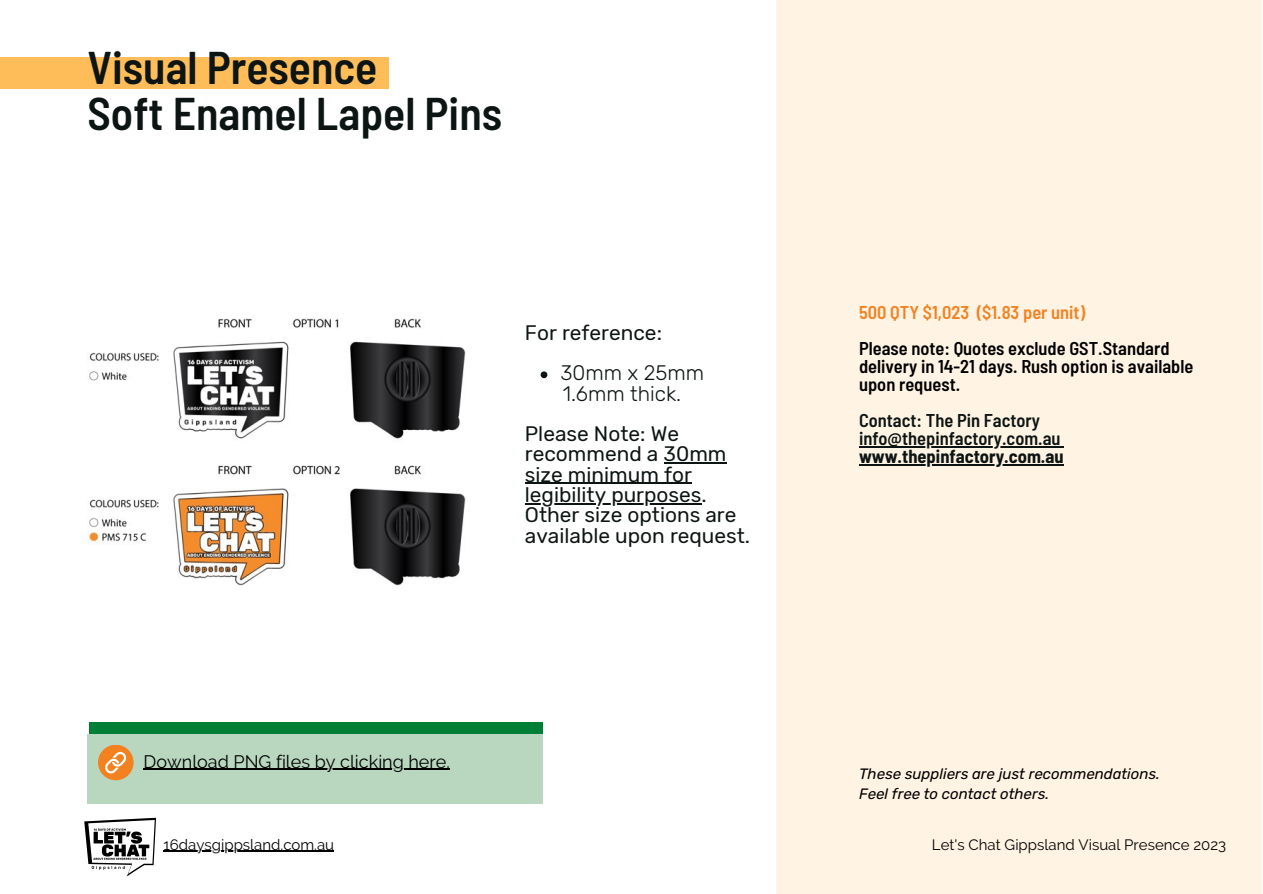
<style>
.page{position:relative;width:1263px;height:894px;background:#fff}
.page>*{position:absolute;margin:0;border:0;box-sizing:border-box;transform-origin:0 0}
.t1{font:600 semi-condensed 45.75px "Barlow";color:#0c1513}
.t2{font:20.85px/20.2px "Rubik";color:#0c1513}
.t3{font:300 20.85px "Rubik";color:#0c1513}
.t4{font:600 semi-condensed 18.45px/18px "Barlow";color:#000}
.t5{font:600 semi-condensed 18.45px "Barlow";color:#0c1513}
.t6{font:600 semi-condensed 18.45px "Barlow";color:#f48120}
.t7{font:700 semi-condensed 18.45px "Barlow";color:#0c1513}
.t8{font:18px "Raleway";color:#000}
.t9{font:italic 15px/20.2px "Rubik";color:#000}
.t10{font:15px "Raleway";color:#000}
</style>
<div class="page">
<div style="left:0;top:58px;width:389px;height:31px;background:#ffbd59"></div>
<div style="left:776px;top:0;width:486px;height:893px;background:#fff4e4"></div>
<img style="left:88px;top:318px;width:378px;height:268px">
<hr style="left:859px;top:446px;width:201px;height:1px;background:#0c1513">
<hr style="left:859px;top:464px;width:205px;height:1px;background:#0c1513">
<svg style="left:541px;top:371px;width:6px;height:7px"></svg>
<hr style="left:664px;top:462px;width:62px;height:1px;background:#0c1513">
<hr style="left:525px;top:482px;width:167px;height:2px;background:#0c1513">
<hr style="left:525px;top:503px;width:176px;height:1px;background:#0c1513">
<hr style="left:164px;top:850px;width:170px;height:1px;background:#000">
<img style="left:84px;top:817px;width:73px;height:60px">
<div style="left:89px;top:722px;width:454px;height:13px;background:#008037"></div>
<div style="left:88px;top:734px;width:455px;height:69px;background:#b8d7be"></div>
<div style="left:98px;top:744px;width:36px;height:36px;background:#f48120;border-radius:50%"></div>
<svg style="left:105px;top:751px;width:21px;height:22px"></svg>
<hr style="left:144px;top:768px;width:306px;height:1px;background:#000">
<p class="t1" style="left:87px;top:38px;width:291px">Visual Presence</p>
<p class="t1" style="left:87px;top:84px;width:416px">Soft Enamel Lapel Pins</p>
<p class="t2" style="left:525px;top:322px;width:139px">For reference:</p>
<p class="t3" style="left:560px;top:361px;width:145px">30mm x 25mm</p>
<p class="t3" style="left:563px;top:381px;width:120px">1.6mm thick.</p>
<p class="t2" style="left:525px;top:424px;width:227px">Please Note: We recommend a 30mm size minimum for legibility purposes.<br>Other size options are available upon request.</p>
<p class="t8" style="left:144px;top:750px;width:308px">Download PNG files by clicking here.</p>
<p class="t6" style="left:859px;top:301px;width:228px">500 QTY $1,023 ($1.83 per unit)</p>
<p class="t4" style="left:859px;top:339px;width:336px">Please note: Quotes exclude GST.Standard delivery in 14-21 days. Rush option is available upon request.</p>
<p class="t5" style="left:859px;top:408px;width:183px">Contact: The Pin Factory</p>
<p class="t5" style="left:859px;top:426px;width:203px">info@thepinfactory.com.au</p>
<p class="t7" style="left:859px;top:444px;width:206px">www.thepinfactory.com.au</p>
<p class="t9" style="left:859px;top:763px;width:302px">These suppliers are just recommendations.<br>Feel free to contact others.</p>
<p class="t10" style="left:164px;top:835px;width:172px">16daysgippsland.com.au</p>
<p class="t10" style="left:932px;top:835px;width:296px">Let's Chat Gippsland Visual Presence 2023</p>
</div>
